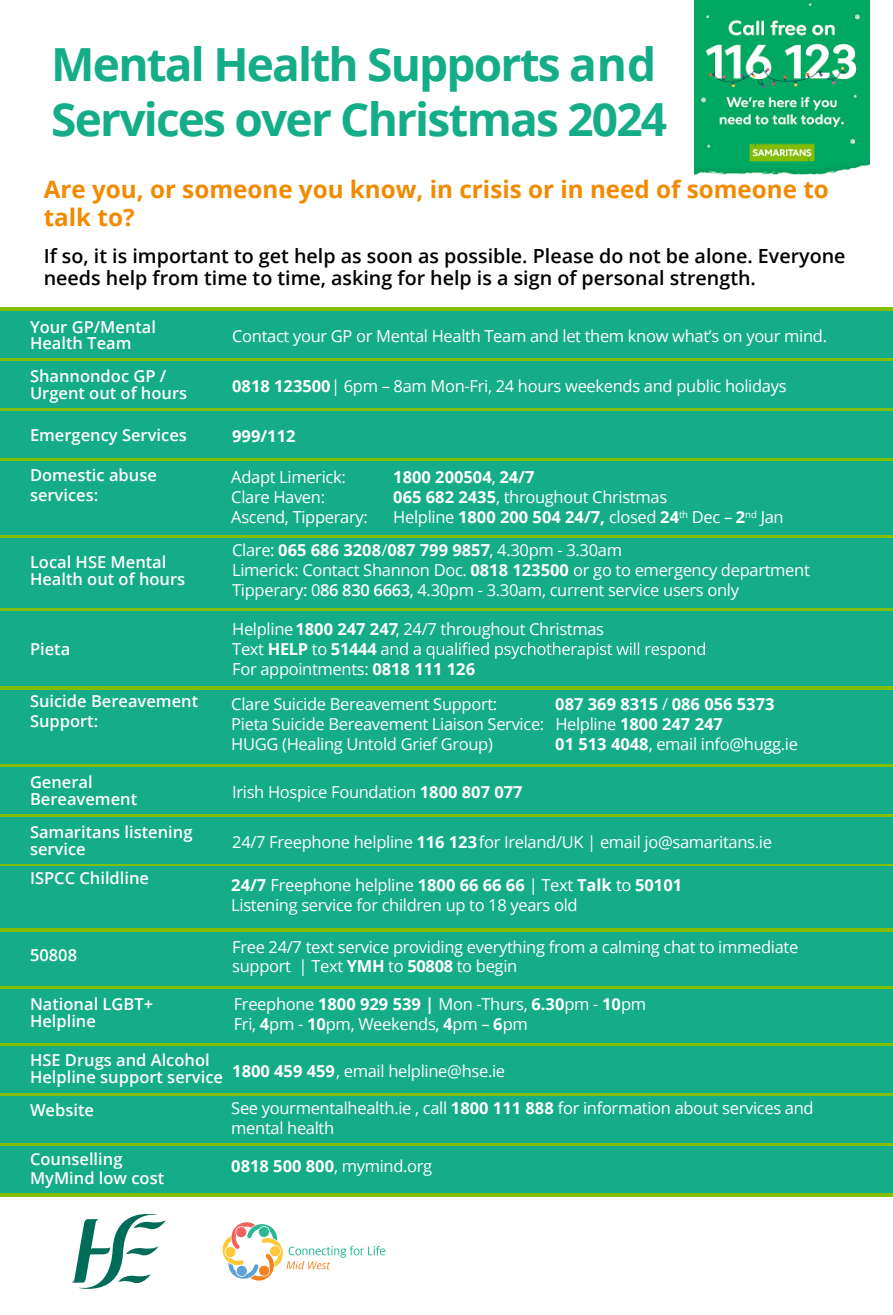
<style>
.page{position:relative;width:893px;height:1315px;background:#fff}
.page>*{position:absolute;margin:0;border:0;box-sizing:border-box;transform-origin:0 0}
.t1{font:700 45.6px/55.2px "Open Sans";letter-spacing:-.04em;color:#14ad88}
.t2{font:700 24px/27.6px "Open Sans";color:#f18a00}
.t3{font:600 19.5px/22.5px "Open Sans";color:#000}
.t4{font:16.5px/19.8px "Open Sans";letter-spacing:-.02em;color:#fff}
.t5{font:600 16.5px/16.8px "Open Sans";color:#fff}
.t6{font:700 16.5px "Open Sans";color:#fff}
.s1{font-weight:700}
.s2{font-weight:400}
.s3{font-weight:600}
</style>
<div class="page">
<div style="left:0;top:307px;width:893px;height:889px;background:#84bd00"></div>
<img style="left:695px;top:0;width:174px;height:175px">
<div style="left:0;top:312px;width:893px;height:46px;background:#14ad88"></div>
<div style="left:0;top:361px;width:893px;height:47px;background:#14ad88"></div>
<div style="left:0;top:411px;width:893px;height:47px;background:#14ad88"></div>
<div style="left:0;top:767px;width:893px;height:46px;background:#14ad88"></div>
<div style="left:0;top:932px;width:893px;height:53px;background:#14ad88"></div>
<div style="left:0;top:989px;width:893px;height:54px;background:#14ad88"></div>
<div style="left:0;top:817px;width:893px;height:46px;background:#14ad88"></div>
<div style="left:0;top:1046px;width:893px;height:47px;background:#14ad88"></div>
<div style="left:0;top:539px;width:893px;height:69px;background:#14ad88"></div>
<div style="left:0;top:611px;width:893px;height:75px;background:#14ad88"></div>
<div style="left:0;top:461px;width:893px;height:74px;background:#14ad88"></div>
<div style="left:0;top:690px;width:893px;height:73px;background:#14ad88"></div>
<div style="left:0;top:867px;width:893px;height:61px;background:#14ad88"></div>
<svg style="left:381px;top:642px;width:324px;height:17px"></svg>
<svg style="left:72px;top:1214px;width:94px;height:75px"></svg>
<svg style="left:222px;top:1222px;width:163px;height:59px"></svg>
<div style="left:0;top:1096px;width:893px;height:47px;background:#14ad88"></div>
<div style="left:0;top:1146px;width:893px;height:46px;background:#14ad88"></div>
<h1 class="t1" style="left:51px;top:36px;width:617px">Mental Health Supports and<br>Services over Christmas 2024</h1>
<h2 class="t2" style="left:44px;top:175px;width:787px">Are you, or someone you know, in crisis or in need of someone to talk to?</h2>
<p class="t3" style="left:44px;top:244px;width:803px">If so, it is important to get help as soon as possible. Please do not be alone. Everyone needs help from time to time, asking for help is a sign of personal strength.</p>
<p class="t5" style="left:30px;top:318px;width:128px">Your GP/Mental<br>Health Team</p>
<p class="t5" style="left:30px;top:368px;width:159px">Shannondoc GP /<br>Urgent out of hours</p>
<p class="t5" style="left:30px;top:426px;width:158px">Emergency Services</p>
<p class="t5" style="left:30px;top:465px;width:128px;line-height:19.8px">Domestic abuse services:</p>
<p class="t5" style="left:30px;top:553px;width:157px">Local HSE Mental<br>Health out of hours</p>
<p class="t5" style="left:30px;top:640px;width:42px">Pieta</p>
<p class="t5" style="left:30px;top:691px;width:170px;line-height:19.8px">Suicide Bereavement<br>Support:</p>
<p class="t5" style="left:30px;top:773px;width:109px">General<br>Bereavement</p>
<p class="t5" style="left:30px;top:823px;width:164px">Samaritans listening service</p>
<p class="t5" style="left:30px;top:869px;width:121px">ISPCC Childline</p>
<p class="t4" style="left:232px;top:326px;width:596px">Contact your GP or Mental Health Team and let them know what’s on your mind.</p>
<p class="t4" style="left:232px;top:376px;width:556px"><span class="s1">0818 123500</span>| 6pm – 8am Mon-Fri, 24 hours weekends and public holidays</p>
<p class="t6" style="left:232px;top:424px;width:65px">999/112</p>
<p class="t4" style="left:231px;top:467px;width:116px">Adapt Limerick:</p>
<p class="t6" style="left:393px;top:466px;width:143px">1800 200504<span class="s2">,</span> 24/7</p>
<p class="t4" style="left:231px;top:487px;width:95px">Clare Haven:</p>
<p class="t4" style="left:393px;top:487px;width:275px"><span class="s1">065 682 2435</span>, throughout Christmas</p>
<p class="t4" style="left:231px;top:507px;width:138px">Ascend, Tipperary:</p>
<p class="t4" style="left:393px;top:507px;width:392px">Helpline <span class="s1">1800 200 504 24/7,</span> closed <span class="s1">24</span><sup>th</sup> Dec – <span class="s1">2</span><sup>nd</sup> Jan</p>
<p class="t4" style="left:232px;top:540px;width:579px">Clare: <span class="s1">065 686 3208</span>/<span class="s1">087 799 9857</span>, 4.30pm - 3.30am<br>Limerick: Contact Shannon Doc. <span class="s1">0818 123500</span> or go to emergency department<br>Tipperary: 0<span class="s3">86 830 6663</span>, 4.30pm - 3.30am, current service users only</p>
<p class="t4" style="left:232px;top:619px;width:373px">Helpline<span class="s1">1800 247 247</span>, 24/7 throughout Christmas<br>Text <span class="s1">HELP</span> to <span class="s1">51444<br></span>For appointments: <span class="s1">0818 111 126</span></p>
<p class="t4" style="left:231px;top:694px;width:268px">Clare Suicide Bereavement Support:</p>
<p class="t4" style="left:231px;top:694px;width:545px;text-indent:324px"><span class="s1">087 369 8315</span> / <span class="s1">086 056 5373<br></span>Pieta Suicide Bereavement Liaison Service: Helpline <span class="s1">1800 247 247<br></span>HUGG (Healing Untold Grief Group)</p>
<p class="t4" style="left:555px;top:733px;width:244px"><span class="s1">01 513 4048</span>, email info@hugg.ie</p>
<p class="t4" style="left:232px;top:781px;width:292px">Irish Hospice Foundation <span class="s1">1800 807 077</span></p>
<p class="t4" style="left:232px;top:831px;width:541px">24/7 Freephone helpline <span class="s1">116 123</span> for Ireland/UK | email jo@samaritans.ie</p>
<p class="t4" style="left:231px;top:875px;width:452px"><span class="s1">24/7</span> Freephone helpline <span class="s1">1800 66 66 66</span> | Text <span class="s1">Talk</span> to <span class="s1">50101<br></span>Listening service for children up to 18 years old</p>
<p class="t5" style="left:30px;top:946px;width:49px">50808</p>
<p class="t5" style="left:30px;top:995px;width:125px">National LGBT+<br>Helpline</p>
<p class="t5" style="left:30px;top:1052px;width:195px">HSE Drugs and Alcohol<br>Helpline support service</p>
<p class="t5" style="left:30px;top:1101px;width:66px">Website</p>
<p class="t5" style="left:30px;top:1148px;width:136px;line-height:19.8px">Counselling<br>MyMind low cost</p>
<p class="t4" style="left:232px;top:936px;width:568px">Free 24/7 text service providing everything from a calming chat to immediate support | Text <span class="s1">YMH</span> to <span class="s1">50808</span> to begin</p>
<p class="t4" style="left:234px;top:994px;width:414px">Freephone <span class="s1">1800 929 539 |</span> Mon -Thurs, <span class="s1">6.30</span>pm - <span class="s1">10</span>pm<br>Fri, <span class="s1">4</span>pm - <span class="s1">10</span>pm, Weekends, <span class="s1">4</span>pm – <span class="s1">6</span>pm</p>
<p class="t4" style="left:232px;top:1061px;width:274px"><span class="s1">1800 459 459</span>, email helpline@hse.ie</p>
<p class="t4" style="left:231px;top:1098px;width:584px">See yourmentalhealth.ie , call <span class="s1">1800 111 888</span> for information about services and mental health</p>
<p class="t4" style="left:231px;top:1156px;width:203px"><span class="s1">0818 500 800</span>, mymind.org</p>
</div>
